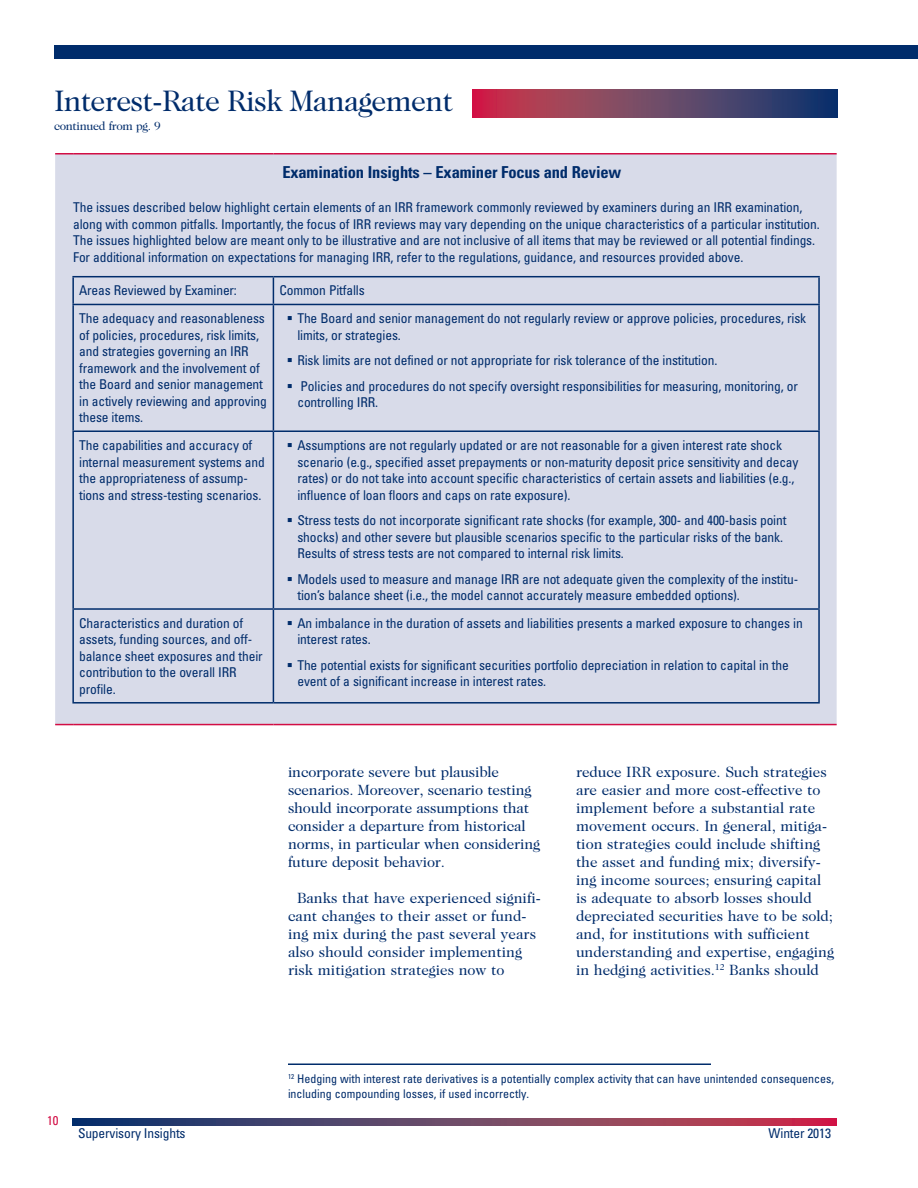
<style>
.page{position:relative;width:918px;height:1188px;background:#fff}
.page>*{position:absolute;margin:0;border:0;box-sizing:border-box;transform-origin:0 0}
.HeadA{font:30px "Caslon 224 Std";letter-spacing:-.025em;color:#002c6b}
.Box_Title{font:700 condensed 16.5px "Univers LT Std";letter-spacing:-.01em;color:#002c6b}
.Body{font:15px/18px "Caslon 224 Std";color:#002c6b}
.Box{font:condensed 13.5px/16.5px "Univers LT Std";letter-spacing:-.01em;color:#002c6b}
.t1{font:condensed 12.75px "Univers LT Std";color:#d20d44}
.Footnote2{font:condensed 12px/15px "Univers LT Std";color:#002c6b}
.t2{font:12px "Caslon 224 Std";letter-spacing:-.025em;color:#002c6b}
</style>
<div class="page">
<div style="left:54px;top:45px;width:864px;height:13px;background:#002c6b"></div>
<svg style="left:72px;top:1119px;width:765px;height:6px;background:#6d3f62"></svg>
<hr style="left:288px;top:1064px;width:423px;height:1px;background:#002c6b">
<div style="left:55px;top:154px;width:782px;height:570px;background:#d8dbe9"></div>
<svg style="left:55px;top:153px;width:18px;height:1px"></svg>
<hr style="left:73px;top:153px;width:200px;height:1px;background:#d20d44">
<hr style="left:273px;top:153px;width:546px;height:1px;background:#d20d44">
<svg style="left:819px;top:153px;width:18px;height:1px"></svg>
<svg style="left:55px;top:724px;width:18px;height:1px"></svg>
<hr style="left:73px;top:724px;width:200px;height:1px;background:#d20d44">
<hr style="left:273px;top:724px;width:546px;height:1px;background:#d20d44">
<svg style="left:819px;top:724px;width:18px;height:1px"></svg>
<hr style="left:72px;top:276px;width:201px;height:1px;background:#002c6b">
<hr style="left:72px;top:277px;width:2px;height:27px;background:#002c6b">
<hr style="left:273px;top:276px;width:547px;height:1px;background:#002c6b">
<svg style="left:273px;top:277px;width:1px;height:27px"></svg>
<hr style="left:818px;top:277px;width:2px;height:27px;background:#002c6b">
<hr style="left:72px;top:304px;width:201px;height:1px;background:#002c6b">
<hr style="left:72px;top:305px;width:2px;height:125px;background:#002c6b">
<hr style="left:273px;top:304px;width:547px;height:1px;background:#002c6b">
<hr style="left:273px;top:305px;width:1px;height:125px;background:#002c6b">
<hr style="left:818px;top:305px;width:2px;height:125px;background:#002c6b">
<hr style="left:72px;top:430px;width:201px;height:2px;background:#002c6b">
<hr style="left:72px;top:432px;width:2px;height:176px;background:#002c6b">
<hr style="left:273px;top:430px;width:547px;height:2px;background:#002c6b">
<hr style="left:273px;top:432px;width:1px;height:176px;background:#002c6b">
<hr style="left:818px;top:432px;width:2px;height:176px;background:#002c6b">
<hr style="left:72px;top:608px;width:201px;height:2px;background:#002c6b">
<hr style="left:72px;top:610px;width:2px;height:92px;background:#002c6b">
<hr style="left:273px;top:608px;width:547px;height:2px;background:#002c6b">
<hr style="left:273px;top:610px;width:1px;height:92px;background:#002c6b">
<hr style="left:818px;top:610px;width:2px;height:92px;background:#002c6b">
<hr style="left:72px;top:702px;width:201px;height:2px;background:#002c6b">
<hr style="left:273px;top:702px;width:547px;height:2px;background:#002c6b">
<svg style="left:472px;top:89px;width:366px;height:28px;background:#703f61"></svg>
<svg style="left:288px;top:316px;width:4px;height:4px"></svg>
<svg style="left:288px;top:358px;width:4px;height:4px"></svg>
<svg style="left:288px;top:384px;width:4px;height:4px"></svg>
<svg style="left:288px;top:443px;width:4px;height:4px"></svg>
<svg style="left:288px;top:518px;width:4px;height:4px"></svg>
<svg style="left:288px;top:577px;width:4px;height:4px"></svg>
<svg style="left:288px;top:621px;width:4px;height:4px"></svg>
<svg style="left:288px;top:663px;width:4px;height:4px"></svg>
<p class="HeadA" style="left:54px;top:83px;width:401px">Interest-Rate Risk Management</p>
<p class="t2" style="left:54px;top:119px;width:108px">continued from pg. 9</p>
<p class="Box_Title" style="left:282px;top:162px;width:341px">Examination Insights – Examiner Focus and Review</p>
<p class="Box" style="left:73px;top:199px;width:748px">The issues described below highlight certain elements of an IRR framework commonly reviewed by examiners during an IRR examination, along with common pitfalls. Importantly, the focus of IRR reviews may vary depending on the unique characteristics of a particular institution.<br>The issues highlighted below are meant only to be illustrative and are not inclusive of all items that may be reviewed or all potential findings.<br>For additional information on expectations for managing IRR, refer to the regulations, guidance, and resources provided above.</p>
<p class="Box" style="left:79px;top:282px;width:159px">Areas Reviewed by Examiner:</p>
<p class="Box" style="left:279px;top:282px;width:87px">Common Pitfalls</p>
<p class="Box" style="left:79px;top:310px;width:189px">The adequacy and reasonableness of policies, procedures, risk limits, and strategies governing an IRR framework and the involvement of the Board and senior management in actively reviewing and approving these items.</p>
<p class="Box" style="left:297px;top:310px;width:510px">The Board and senior management do not regularly review or approve policies, procedures, risk limits, or strategies.</p>
<p class="Box" style="left:297px;top:352px;width:421px">Risk limits are not defined or not appropriate for risk tolerance of the institution.</p>
<p class="Box" style="left:297px;top:378px;width:502px">Policies and procedures do not specify oversight responsibilities for measuring, monitoring, or controlling IRR.</p>
<p class="Box" style="left:79px;top:437px;width:187px">The capabilities and accuracy of internal measurement systems and the appropriateness of assump&shy;tions and stress-testing scenarios.</p>
<p class="Box" style="left:297px;top:437px;width:503px">Assumptions are not regularly updated or are not reasonable for a given interest rate shock scenario (e.g., specified asset prepayments or non-maturity deposit price sensitivity and decay rates) or do not take into account specific characteristics of certain assets and liabilities (e.g., influence of loan floors and caps on rate exposure).</p>
<p class="Box" style="left:297px;top:512px;width:491px">Stress tests do not incorporate significant rate shocks (for example, 300- and 400-basis point shocks) and other severe but plausible scenarios specific to the particular risks of the bank.<br>Results of stress tests are not compared to internal risk limits.</p>
<p class="Box" style="left:297px;top:570px;width:502px">Models used to measure and manage IRR are not adequate given the complexity of the institu&shy;tion’s balance sheet (i.e., the model cannot accurately measure embedded options).</p>
<p class="Box" style="left:79px;top:615px;width:185px">Characteristics and duration of assets, funding sources, and off&shy;balance sheet exposures and their contribution to the overall IRR profile.</p>
<p class="Box" style="left:297px;top:615px;width:507px">An imbalance in the duration of assets and liabilities presents a marked exposure to changes in interest rates.</p>
<p class="Box" style="left:297px;top:657px;width:493px">The potential exists for significant securities portfolio depreciation in relation to capital in the event of a significant increase in interest rates.</p>
<p class="Body" style="left:288px;top:763px;width:254px">incorporate severe but plausible scenarios. Moreover, scenario testing should incorporate assumptions that consider a departure from historical norms, in particular when considering future deposit behavior.</p>
<p class="Body" style="left:288px;top:889px;width:254px;text-indent:9px">Banks that have experienced signifi&shy;cant changes to their asset or fund&shy;ing mix during the past several years also should consider implementing risk mitigation strategies now to</p>
<p class="Body" style="left:576px;top:763px;width:259px">reduce IRR exposure. Such strategies are easier and more cost-effective to implement before a substantial rate movement occurs. In general, mitiga&shy;tion strategies could include shifting the asset and funding mix; diversify&shy;ing income sources; ensuring capital is adequate to absorb losses should depreciated securities have to be sold; and, for institutions with sufficient understanding and expertise, engaging in hedging activities.<sup>12</sup> Banks should</p>
<p class="t1" style="left:47px;top:1113px;width:13px">10</p>
<p class="Footnote2" style="left:288px;top:1071px;width:548px"><sup>12</sup> Hedging with interest rate derivatives is a potentially complex activity that can have unintended consequences, including compounding losses, if used incorrectly.</p>
<p class="Box" style="left:78px;top:1125px;width:109px">Supervisory Insights</p>
<p class="Box" style="left:769px;top:1125px;width:64px">Winter 2013</p>
</div>
